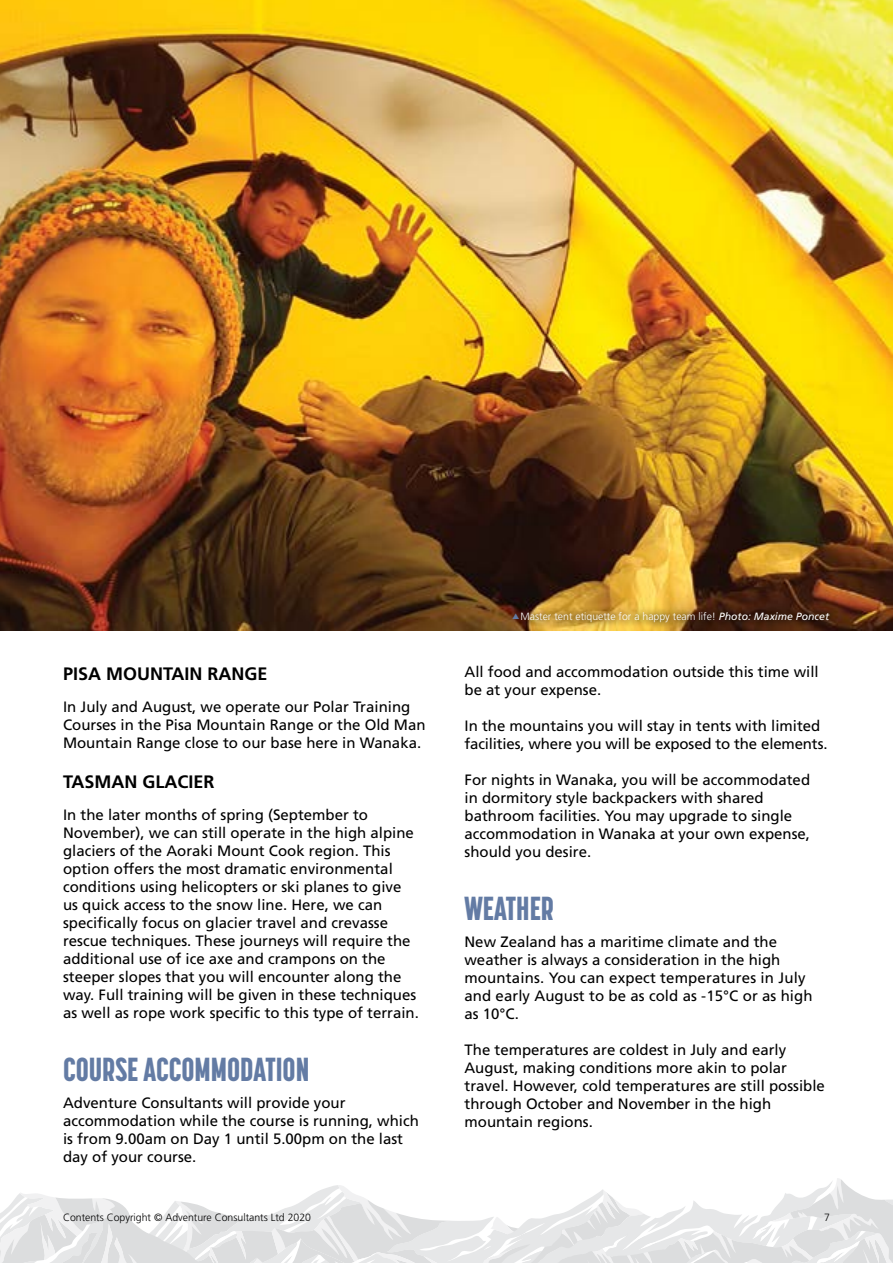
<style>
.page{position:relative;width:893px;height:1263px;background:#fff}
.page>*{position:absolute;margin:0;border:0;box-sizing:border-box;transform-origin:0 0}
.t1{font:800 33px "Korolev Compressed";color:#637ba4}
.t2{font:700 18px "Frutiger LT Std";color:#000}
.t3{font:15px/18px "Frutiger LT Std";color:#000}
.t4{font:300 10.5px "Frutiger LT Std";color:#fff}
.t5{font:300 10.5px "Frutiger LT Std";color:#000}
.s1{font-weight:400;font-style:italic}
</style>
<div class="page">
<svg style="left:0;top:1178px;width:893px;height:85px"></svg>
<img style="left:0;top:0;width:893px;height:630px">
<svg style="left:504px;top:604px;width:333px;height:27px;background:#855e25"></svg>
<svg style="left:513px;top:613px;width:6px;height:6px"></svg>
<p class="t2" style="left:63px;top:663px;width:206px">PISA MOUNTAIN RANGE</p>
<p class="t3" style="left:63px;top:698px;width:364px">In July and August, we operate our Polar Training<br>Courses in the Pisa Mountain Range or the Old Man<br>Mountain Range close to our base here in Wanaka.</p>
<p class="t2" style="left:63px;top:771px;width:153px">TASMAN GLACIER</p>
<p class="t3" style="left:63px;top:806px;width:357px">In the later months of spring (September to November), we can still operate in the high alpine glaciers of the Aoraki Mount Cook region. This option offers the most dramatic environmental conditions using helicopters or ski planes to give us quick access to the snow line. Here, we can specifically focus on glacier travel and crevasse rescue techniques. These journeys will require the additional use of ice axe and crampons on the steeper slopes that you will encounter along the way. Full training will be given in these techniques as well as rope work specific to this type of terrain.</p>
<h1 class="t1" style="left:63px;top:1050px;width:248px">COURSE ACCOMMODATION</h1>
<p class="t3" style="left:63px;top:1094px;width:357px">Adventure Consultants will provide your accommodation while the course is running, which is from 9.00am on Day 1 until 5.00pm on the last day of your course.</p>
<p class="t4" style="left:521px;top:611px;width:310px">Master tent etiquette for a happy team life! <span class="s1">Photo: Maxime Poncet</span></p>
<p class="t3" style="left:464px;top:663px;width:356px">All food and accommodation outside this time will be at your expense.</p>
<p class="t3" style="left:464px;top:717px;width:364px">In the mountains you will stay in tents with limited facilities, where you will be exposed to the elements.</p>
<p class="t3" style="left:464px;top:771px;width:347px">For nights in Wanaka, you will be accommodated in dormitory style backpackers with shared bathroom facilities. You may upgrade to single accommodation in Wanaka at your own expense, should you desire.</p>
<h1 class="t1" style="left:464px;top:889px;width:91px">WEATHER</h1>
<p class="t3" style="left:464px;top:933px;width:350px">New Zealand has a maritime climate and the weather is always a consideration in the high mountains. You can expect temperatures in July and early August to be as cold as -15°C or as high as 10°C.</p>
<p class="t3" style="left:464px;top:1041px;width:362px">The temperatures are coldest in July and early August, making conditions more akin to polar travel. However, cold temperatures are still possible through October and November in the high mountain regions.</p>
<p class="t5" style="left:63px;top:1211px;width:250px">Contents Copyright © Adventure Consultants Ltd 2020</p>
<p class="t5" style="left:824px;top:1211px;width:7px">7</p>
</div>
